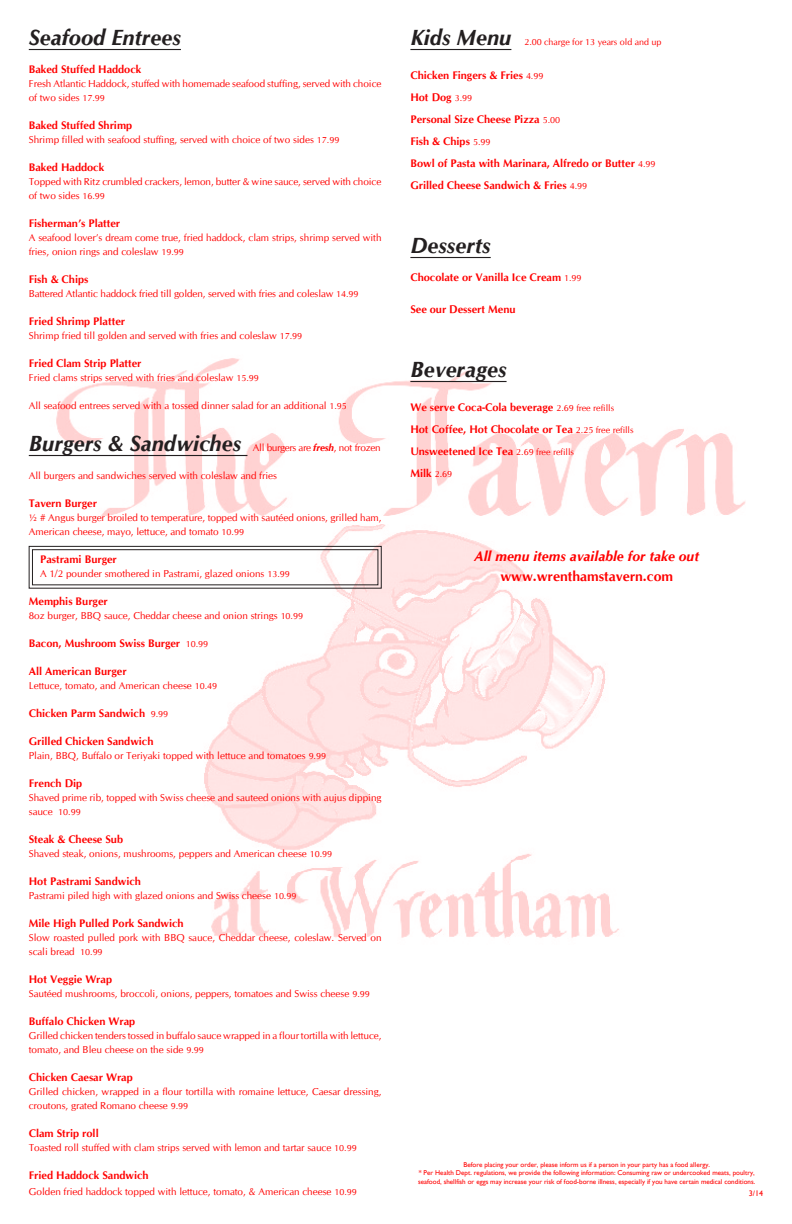
<style>
.page{position:relative;width:792px;height:1224px;background:#fff}
.page>*{position:absolute;margin:0;border:0;box-sizing:border-box;transform-origin:0 0}
.heading_3{font:italic 700 22px "CG Omega";color:#231f20}
.t1{font:italic 700 14px "CG Omega";color:#f00}
.t2{font:700 14px "CG Omega";color:#f00}
.heading_2{font:700 11px "CG Omega";color:#f00}
.Body_Text_2{font:700 11px "CG Omega";color:#f00}
.heading_3-2{font:700 11px "CG Omega";color:#f00}
.heading_5{font:700 11px "CG Omega";color:#f00}
.heading_1{font:700 11px "CG Omega";color:#f00}
.Body_Text_2-2{font:10px/14px "CG Omega";color:#f00}
.heading_4{font:10px "CG Omega";color:#f00}
.heading_3-3{font:10px "CG Omega";letter-spacing:-.03em;color:#f00}
.heading_3-4{font:9px "CG Omega";color:#f00}
.t3{font:8px "Gill Sans";color:#f00}
.t4{font:7px/8.4px "Gill Sans";color:#f00}
.s1{font-size:9px}
.s2{font-weight:700;font-style:italic;font-size:22px;color:#231f20}
.s3{font-weight:700;font-style:italic}
.s4{font-weight:400;font-size:9px}
</style>
<div class="page">
<img style="left:33px;top:358px;width:713px;height:580px">
<hr style="left:29px;top:49px;width:152px;height:1px;background:#231f20">
<hr style="left:29px;top:455px;width:218px;height:1px;background:#231f20">
<hr style="left:410px;top:49px;width:101px;height:1px;background:#231f20">
<hr style="left:410px;top:257px;width:81px;height:1px;background:#231f20">
<hr style="left:410px;top:381px;width:97px;height:1px;background:#231f20">
<svg style="left:28px;top:546px;width:354px;height:43px"></svg>
<div style="left:32px;top:549px;width:346px;height:36px;border:1px solid #231f20"></div>
<p class="heading_3" style="left:29px;top:24px;width:154px">Seafood Entrees</p>
<p class="heading_2" style="left:29px;top:62px;width:114px">Baked Stuffed Haddock</p>
<p class="Body_Text_2-2" style="left:29px;top:77px;width:354px">Fresh Atlantic Haddock, stuffed with homemade seafood stuffing, served with choice of two sides <span class="s1">17.99</span></p>
<p class="heading_2" style="left:29px;top:118px;width:105px">Baked Stuffed Shrimp</p>
<p class="Body_Text_2-2" style="left:29px;top:133px;width:312px">Shrimp filled with seafood stuffing, served with choice of two sides <span class="s1">17.99</span></p>
<p class="heading_2" style="left:29px;top:160px;width:77px">Baked Haddock</p>
<p class="Body_Text_2-2" style="left:29px;top:175px;width:354px">Topped with Ritz crumbled crackers, lemon, butter &amp; wine sauce, served with choice of two sides <span class="s1">16.99</span></p>
<p class="heading_2" style="left:29px;top:216px;width:93px">Fisherman’s Platter</p>
<p class="Body_Text_2-2" style="left:29px;top:231px;width:354px">A seafood lover’s dream come true, fried haddock, clam strips, shrimp served with fries, onion rings and coleslaw <span class="s1">19.99</span></p>
<p class="Body_Text_2" style="left:29px;top:272px;width:61px">Fish &amp; Chips</p>
<p class="Body_Text_2-2" style="left:29px;top:287px;width:331px">Battered Atlantic haddock fried till golden, served with fries and coleslaw <span class="s1">14.99</span></p>
<p class="Body_Text_2" style="left:29px;top:314px;width:98px">Fried Shrimp Platter</p>
<p class="Body_Text_2-2" style="left:29px;top:329px;width:275px">Shrimp fried till golden and served with fries and coleslaw <span class="s1">17.99</span></p>
<p class="Body_Text_2" style="left:29px;top:356px;width:114px">Fried Clam Strip Platter</p>
<p class="Body_Text_2-2" style="left:29px;top:371px;width:231px">Fried clams strips served with fries and coleslaw <span class="s1">15.99</span></p>
<p class="Body_Text_2-2" style="left:29px;top:399px;width:320px">All seafood entrees served with a tossed dinner salad for an additional <span class="s1">1.95</span></p>
<p class="heading_3-3" style="left:29px;top:442px;width:354px"><span class="s2">Burgers &amp; Sandwiches</span> All burgers are <span class="s3">fresh</span>, not frozen</p>
<p class="Body_Text_2-2" style="left:29px;top:469px;width:250px">All burgers and sandwiches served with coleslaw and fries</p>
<p class="heading_2" style="left:29px;top:496px;width:70px">Tavern Burger</p>
<p class="Body_Text_2-2" style="left:29px;top:511px;width:354px">½ # Angus burger broiled to temperature, topped with sautéed onions, grilled ham,<br>American cheese, mayo, lettuce, and tomato <span class="s1">10.99</span></p>
<p class="heading_2" style="left:40px;top:552px;width:78px">Pastrami Burger</p>
<p class="heading_4" style="left:40px;top:568px;width:251px">A 1/2 pounder smothered in Pastrami, glazed onions <span class="s1">13.99</span></p>
<p class="heading_2" style="left:29px;top:594px;width:81px">Memphis Burger</p>
<p class="heading_4" style="left:29px;top:610px;width:276px">8oz burger, BBQ sauce, Cheddar cheese and onion strings <span class="s1">10.99</span></p>
<p class="heading_2" style="left:29px;top:636px;width:181px">Bacon, Mushroom Swiss Burger <span class="s4">10.99</span></p>
<p class="heading_2" style="left:29px;top:664px;width:99px">All American Burger</p>
<p class="heading_4" style="left:29px;top:680px;width:190px">Lettuce, tomato, and American cheese <span class="s1">10.49</span></p>
<p class="heading_2" style="left:29px;top:706px;width:141px">Chicken Parm Sandwich <span class="s4">9.99</span></p>
<p class="heading_2" style="left:29px;top:734px;width:126px">Grilled Chicken Sandwich</p>
<p class="Body_Text_2-2" style="left:29px;top:749px;width:299px">Plain, BBQ, Buffalo or Teriyaki topped with lettuce and tomatoes <span class="s1">9.99</span></p>
<p class="heading_2" style="left:29px;top:776px;width:55px">French Dip</p>
<p class="Body_Text_2-2" style="left:29px;top:791px;width:354px">Shaved prime rib, topped with Swiss cheese and sauteed onions with aujus dipping sauce <span class="s1">10.99</span></p>
<p class="heading_2" style="left:29px;top:832px;width:96px">Steak &amp; Cheese Sub</p>
<p class="Body_Text_2-2" style="left:29px;top:847px;width:305px">Shaved steak, onions, mushrooms, peppers and American cheese <span class="s1">10.99</span></p>
<p class="heading_2" style="left:29px;top:874px;width:114px">Hot Pastrami Sandwich</p>
<p class="Body_Text_2-2" style="left:29px;top:889px;width:269px">Pastrami piled high with glazed onions and Swiss cheese <span class="s1">10.99</span></p>
<p class="heading_2" style="left:29px;top:916px;width:156px">Mile High Pulled Pork Sandwich</p>
<p class="Body_Text_2-2" style="left:29px;top:931px;width:354px">Slow roasted pulled pork with BBQ sauce, Cheddar cheese, coleslaw. Served on scali bread <span class="s1">10.99</span></p>
<p class="heading_2" style="left:29px;top:972px;width:85px">Hot Veggie Wrap</p>
<p class="Body_Text_2-2" style="left:29px;top:987px;width:343px">Sautéed mushrooms, broccoli, onions, peppers, tomatoes and Swiss cheese <span class="s1">9.99</span></p>
<p class="heading_2" style="left:29px;top:1014px;width:108px">Buffalo Chicken Wrap</p>
<p class="Body_Text_2-2" style="left:29px;top:1029px;width:354px">Grilled chicken tenders tossed in buffalo sauce wrapped in a flour tortilla with lettuce, tomato, and Bleu cheese on the side <span class="s1">9.99</span></p>
<p class="Body_Text_2" style="left:29px;top:1070px;width:106px">Chicken Caesar Wrap</p>
<p class="Body_Text_2-2" style="left:29px;top:1085px;width:354px">Grilled chicken, wrapped in a flour tortilla with romaine lettuce, Caesar dressing, croutons, grated Romano cheese <span class="s1">9.99</span></p>
<p class="Body_Text_2" style="left:29px;top:1126px;width:71px">Clam Strip roll</p>
<p class="Body_Text_2-2" style="left:29px;top:1141px;width:329px">Toasted roll stuffed with clam strips served with lemon and tartar sauce <span class="s1">10.99</span></p>
<p class="Body_Text_2" style="left:29px;top:1168px;width:121px">Fried Haddock Sandwich</p>
<p class="Body_Text_2-2" style="left:29px;top:1185px;width:330px">Golden fried haddock topped with lettuce, tomato, &amp; American cheese <span class="s1">10.99</span></p>
<p class="t3" style="left:749px;top:1188px;width:16px">3/14</p>
<p class="heading_3" style="left:410px;top:24px;width:102px">Kids Menu</p>
<p class="heading_3-4" style="left:524px;top:37px;width:139px">2.00 charge for 13 years old and up</p>
<p class="heading_5" style="left:410px;top:68px;width:135px">Chicken Fingers &amp; Fries <span class="s4">4.99</span></p>
<p class="heading_5" style="left:410px;top:90px;width:63px">Hot Dog <span class="s4">3.99</span></p>
<p class="heading_5" style="left:410px;top:112px;width:151px">Personal Size Cheese Pizza <span class="s4">5.00</span></p>
<p class="heading_5" style="left:410px;top:134px;width:82px">Fish &amp; Chips <span class="s4">5.99</span></p>
<p class="heading_5" style="left:410px;top:156px;width:247px">Bowl of Pasta with Marinara, Alfredo or Butter <span class="s4">4.99</span></p>
<p class="heading_1" style="left:410px;top:178px;width:178px">Grilled Cheese Sandwich &amp; Fries <span class="s4">4.99</span></p>
<p class="heading_3" style="left:410px;top:232px;width:82px">Desserts</p>
<p class="Body_Text_2" style="left:410px;top:270px;width:173px">Chocolate or Vanilla Ice Cream <span class="s4">1.99</span></p>
<p class="Body_Text_2" style="left:410px;top:302px;width:107px">See our Dessert Menu</p>
<p class="heading_3" style="left:410px;top:356px;width:98px">Beverages</p>
<p class="heading_3-2" style="left:410px;top:400px;width:205px">We serve Coca-Cola beverage <span class="s4">2.69 free refills</span></p>
<p class="heading_3-2" style="left:410px;top:422px;width:225px">Hot Coffee, Hot Chocolate or Tea <span class="s4">2.25 free refills</span></p>
<p class="heading_3-2" style="left:410px;top:444px;width:165px">Unsweetened Ice Tea <span class="s4">2.69 free refills</span></p>
<p class="heading_3-2" style="left:410px;top:466px;width:43px">Milk <span class="s4">2.69</span></p>
<p class="t1" style="left:475px;top:548px;width:226px">All menu items available for take out</p>
<p class="t2" style="left:500px;top:568px;width:174px">www.wrenthamstavern.com</p>
<p class="t4" style="left:463px;top:1160px;width:248px">Before placing your order, please inform us if a person in your party has a food allergy.</p>
<p class="t4" style="left:418px;top:1169px;width:339px">* Per Health Dept. regulations, we provide the following information: Consuming raw or undercooked meats, poultry, seafood, shellfish or eggs may increase your risk of food-borne illness, especially if you have certain medical conditions.</p>
</div>
